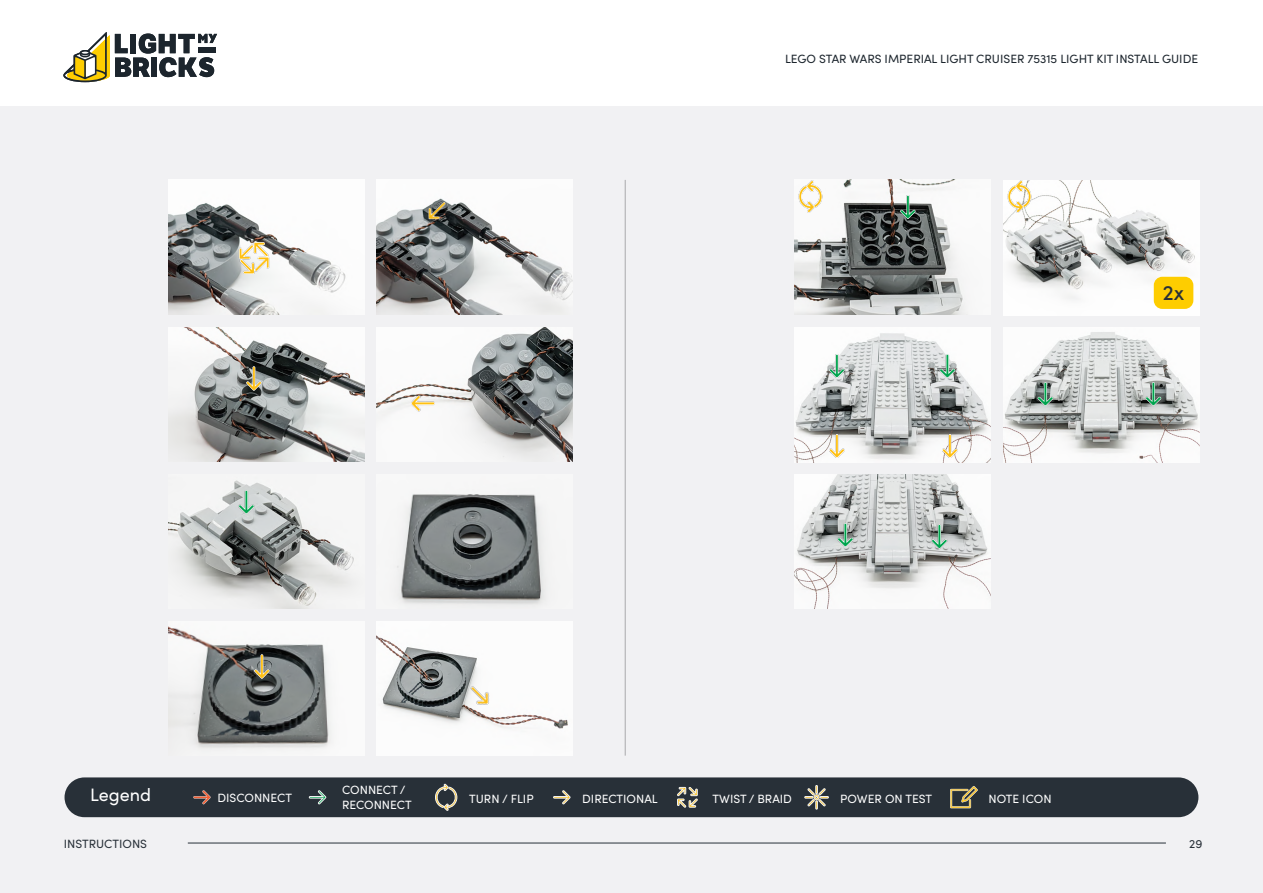
<style>
.page{position:relative;width:1263px;height:893px;background:#fff}
.page>*{position:absolute;margin:0;border:0;box-sizing:border-box;transform-origin:0 0}
.t1{font:500 21px "Sofia Pro";color:#283038}
.t2{font:18px "Sofia Pro";color:#fff}
.t3{font:12px/14.4px "Sofia Pro";color:#fff}
.t4{font:12px "Sofia Pro";color:#1c252d}
.t5{font:12px "Sofia Pro";color:#283038}
</style>
<div class="page">
<svg style="left:63px;top:32px;width:154px;height:50px"></svg>
<div style="left:0;top:106px;width:1263px;height:787px;background:#f1f1f3"></div>
<hr style="left:188px;top:843px;width:978px;height:1px;background:#283038">
<img style="left:168px;top:180px;width:196px;height:134px">
<img style="left:794px;top:180px;width:169px;height:134px">
<img style="left:377px;top:180px;width:196px;height:134px">
<img style="left:1003px;top:181px;width:196px;height:134px">
<img style="left:168px;top:327px;width:196px;height:134px">
<img style="left:794px;top:328px;width:196px;height:134px">
<img style="left:377px;top:327px;width:196px;height:134px">
<img style="left:1003px;top:328px;width:196px;height:134px">
<img style="left:168px;top:480px;width:186px;height:128px">
<img style="left:794px;top:474px;width:196px;height:134px">
<img style="left:397px;top:494px;width:147px;height:111px">
<img style="left:168px;top:626px;width:161px;height:122px">
<img style="left:377px;top:621px;width:196px;height:135px">
<hr style="left:625px;top:180px;width:1px;height:576px;background:#000">
<div style="left:65px;top:777px;width:1133px;height:40px;background:#283038;border-radius:20px"></div>
<svg style="left:193px;top:790px;width:18px;height:14px"></svg>
<svg style="left:309px;top:790px;width:17px;height:14px"></svg>
<svg style="left:553px;top:790px;width:17px;height:14px"></svg>
<svg style="left:435px;top:784px;width:23px;height:27px"></svg>
<svg style="left:677px;top:787px;width:21px;height:21px"></svg>
<svg style="left:804px;top:785px;width:25px;height:24px"></svg>
<svg style="left:950px;top:786px;width:28px;height:22px"></svg>
<img style="left:1003px;top:181px;width:31px;height:31px">
<img style="left:794px;top:181px;width:32px;height:31px">
<img style="left:238px;top:242px;width:31px;height:32px">
<img style="left:247px;top:651px;width:31px;height:31px">
<img style="left:457px;top:674px;width:44px;height:44px">
<img style="left:413px;top:188px;width:44px;height:44px">
<img style="left:238px;top:363px;width:31px;height:31px">
<img style="left:407px;top:388px;width:31px;height:31px">
<img style="left:821px;top:350px;width:32px;height:32px">
<img style="left:932px;top:350px;width:31px;height:32px">
<img style="left:1029px;top:378px;width:32px;height:32px">
<img style="left:1138px;top:378px;width:31px;height:32px">
<img style="left:924px;top:521px;width:31px;height:31px">
<img style="left:830px;top:519px;width:31px;height:32px">
<img style="left:892px;top:191px;width:32px;height:32px">
<img style="left:231px;top:486px;width:31px;height:32px">
<div style="left:1154px;top:277px;width:39px;height:32px;background:#fecd00;border-radius:9px"></div>
<img style="left:821px;top:430px;width:32px;height:31px">
<img style="left:934px;top:430px;width:32px;height:31px">
<p class="t4" style="left:785px;top:50px;width:415px">LEGO STAR WARS IMPERIAL LIGHT CRUISER 75315 LIGHT KIT INSTALL GUIDE</p>
<h1 class="t1" style="left:1163px;top:278px;width:23px">2x</h1>
<h2 class="t2" style="left:90px;top:781px;width:62px">Legend</h2>
<p class="t3" style="left:217px;top:790px;width:76px">DISCONNECT</p>
<p class="t3" style="left:342px;top:782px;width:71px">CONNECT /<br>RECONNECT</p>
<p class="t3" style="left:469px;top:791px;width:66px">TURN / FLIP</p>
<p class="t3" style="left:582px;top:791px;width:77px">DIRECTIONAL</p>
<p class="t3" style="left:713px;top:791px;width:81px">TWIST / BRAID</p>
<p class="t3" style="left:840px;top:791px;width:93px">POWER ON TEST</p>
<p class="t3" style="left:988px;top:791px;width:65px">NOTE ICON</p>
<p class="t5" style="left:64px;top:835px;width:85px">INSTRUCTIONS</p>
<p class="t5" style="left:1189px;top:835px;width:15px">29</p>
</div>
